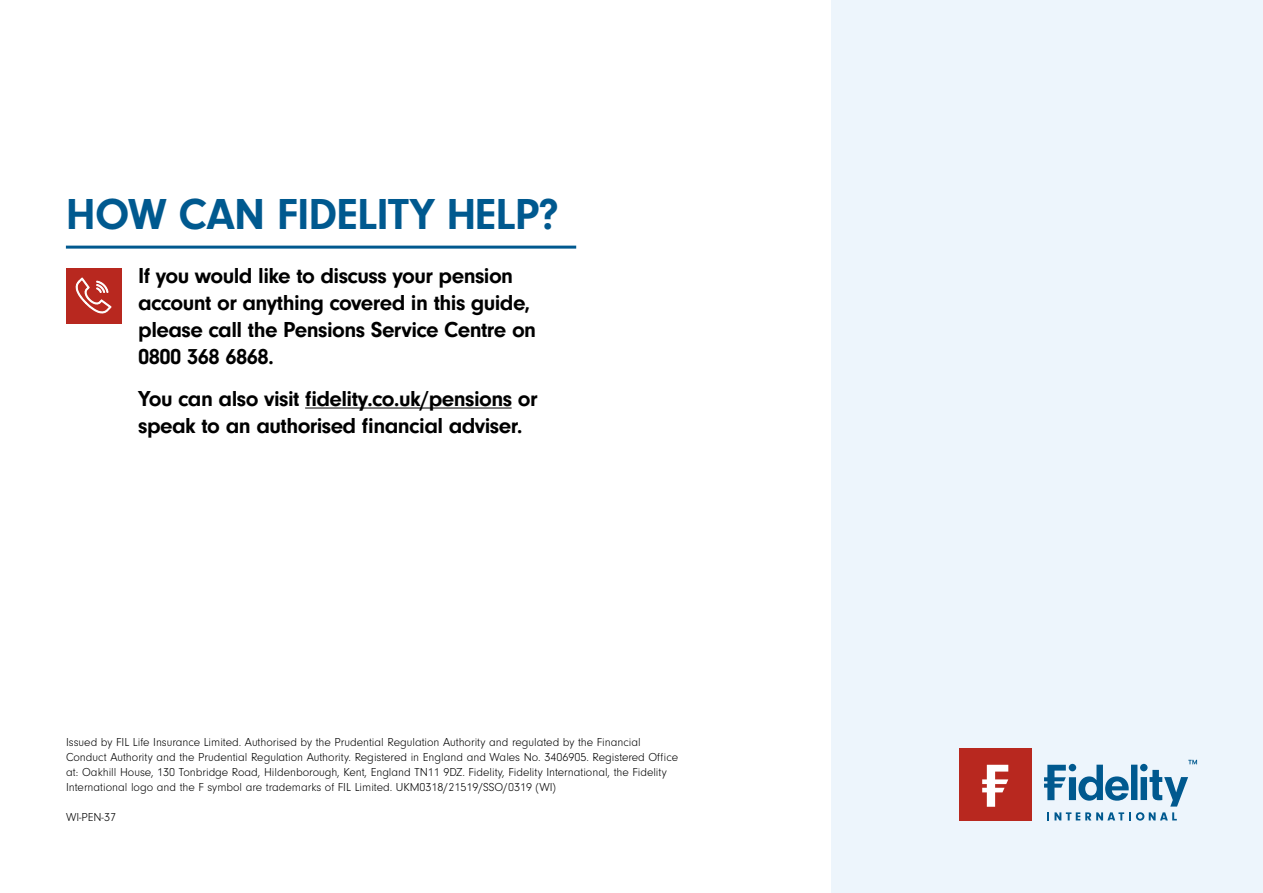
<style>
.page{position:relative;width:1263px;height:893px;background:#fff}
.page>*{position:absolute;margin:0;border:0;box-sizing:border-box;transform-origin:0 0}
.t1{font:700 45px "Neuzeit Gro";letter-spacing:-.02em;color:#00598f}
.t2{font:700 22.5px/27px "Neuzeit Gro";letter-spacing:-.025em;color:#000}
.t3{font:300 12px/15px "Neuzeit Gro";color:#000}
</style>
<div class="page">
<div style="left:831px;top:0;width:432px;height:893px;background:#edf5fc"></div>
<div style="left:959px;top:748px;width:72px;height:73px;background:#b8281f"></div>
<svg style="left:982px;top:765px;width:26px;height:42px"></svg>
<svg style="left:1044px;top:760px;width:153px;height:61px"></svg>
<div style="left:66px;top:268px;width:55px;height:55px;background:#b8281f"></div>
<svg style="left:76px;top:278px;width:35px;height:35px"></svg>
<hr style="left:66px;top:246px;width:510px;height:3px;background:#00598f">
<hr style="left:305px;top:408px;width:207px;height:1px;background:#000">
<h1 class="t1" style="left:66px;top:189px;width:494px">HOW CAN FIDELITY HELP?</h1>
<h2 class="t2" style="left:138px;top:263px;width:399px">If you would like to discuss your pension account or anything covered in this guide, please call the Pensions Service Centre on 0800 368 6868.</h2>
<h2 class="t2" style="left:138px;top:385px;width:401px">You can also visit fidelity.co.uk/pensions or speak to an authorised financial adviser.</h2>
<p class="t3" style="left:66px;top:735px;width:613px">Issued by FIL Life Insurance Limited. Authorised by the Prudential Regulation Authority and regulated by the Financial Conduct Authority and the Prudential Regulation Authority. Registered in England and Wales No. 3406905. Registered Office at: Oakhill House, 130 Tonbridge Road, Hildenborough, Kent, England TN11 9DZ. Fidelity, Fidelity International, the Fidelity International logo and the F symbol are trademarks of FIL Limited. UKM0318/21519/SSO/0319 (WI)</p>
<p class="t3" style="left:66px;top:809px;width:51px">WI-PEN-37</p>
</div>
